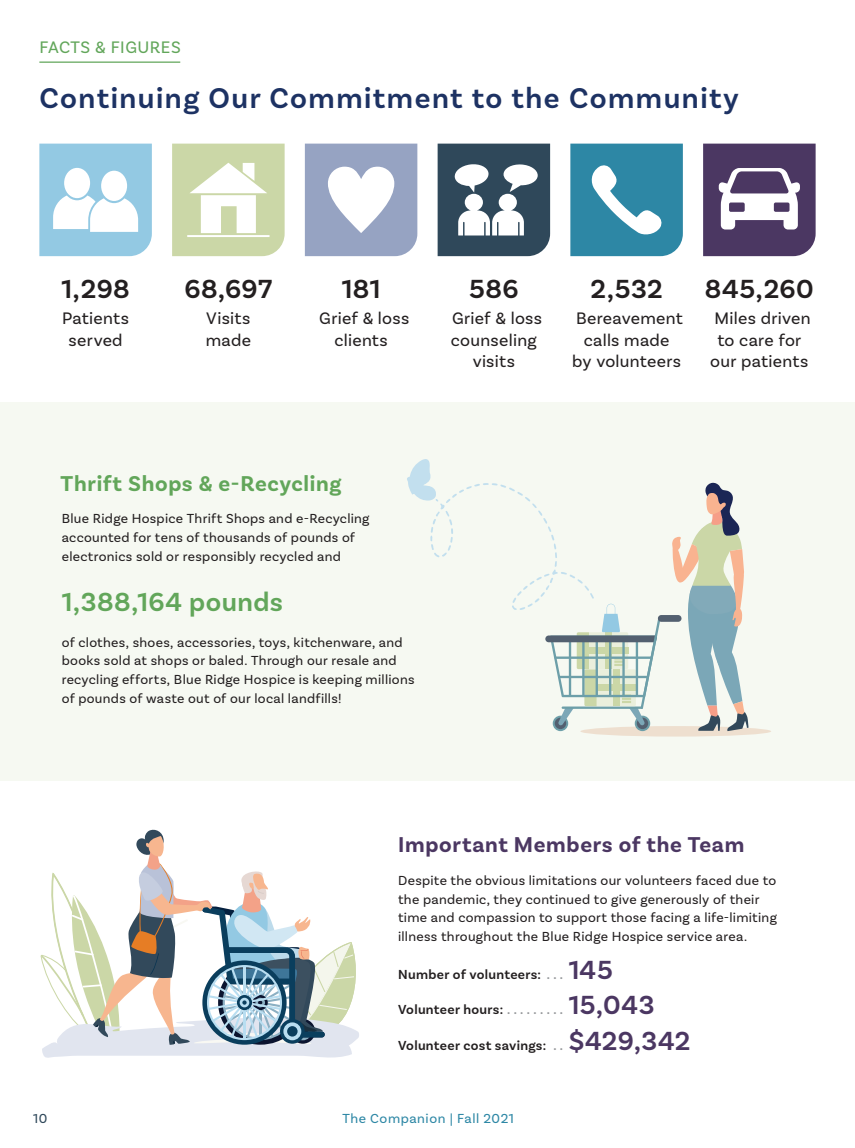
<style>
.page{position:relative;width:855px;height:1148px;background:#fff}
.page>*{position:absolute;margin:0;border:0;box-sizing:border-box;transform-origin:0 0}
.Headline{font:600 30px "Basic Sans";letter-spacing:.05em;color:#1d3263}
.Body_Copy{font:600 27.5px "Basic Sans";letter-spacing:.015em;color:#231f20}
.Body_Copy-2{font:600 27.5px "Basic Sans";letter-spacing:.02em;color:#62a65a}
.Body_Copy-3{font:700 22.5px "Basic Sans";letter-spacing:.03em;color:#4b3762}
.Body_Copy-4{font:700 22.5px "Basic Sans";letter-spacing:.03em;color:#62a65a}
.Body_Copy-5{font:17.5px/21.2px "Basic Sans";letter-spacing:.015em;color:#231f20;text-align:center}
.t1{font:17.5px "Basic Sans";letter-spacing:.03em;color:#62a65a}
.Body_Copy-6{font:13.75px/18.8px "Basic Sans";letter-spacing:.02em;color:#231f20}
.Body_Copy-7{font:600 13.75px "Basic Sans";letter-spacing:.025em;color:#231f20}
.t2{font:13.75px "Basic Sans";letter-spacing:.04em;color:#2d87a5}
.t3{font:13.75px "Basic Sans";color:#2f485a}
.s1{color:#939598}
.s2{font-size:27.5px;color:#4b3762}
</style>
<div class="page">
<hr style="left:39px;top:62px;width:141px;height:1px;background:#62a65a">
<svg style="left:172px;top:144px;width:113px;height:112px"></svg>
<svg style="left:570px;top:144px;width:113px;height:112px"></svg>
<svg style="left:305px;top:144px;width:112px;height:112px"></svg>
<svg style="left:703px;top:144px;width:113px;height:112px"></svg>
<svg style="left:39px;top:144px;width:113px;height:112px"></svg>
<svg style="left:438px;top:144px;width:112px;height:112px"></svg>
<svg style="left:40px;top:829px;width:319px;height:229px"></svg>
<div style="left:0;top:402px;width:854px;height:379px;background:#f6f9f2"></div>
<div style="left:580px;top:726px;width:191px;height:10px;background:#eedfcf;border-radius:50%"></div>
<svg style="left:407px;top:459px;width:342px;height:272px"></svg>
<p class="t1" style="left:39px;top:36px;width:143px">FACTS &amp; FIGURES</p>
<p class="Headline" style="left:39px;top:80px;width:701px">Continuing Our Commitment to the Community</p>
<p class="Body_Copy" style="left:61px;top:272px;width:70px">1,298</p>
<p class="Body_Copy-5" style="left:62px;top:308px;width:69px">Patients served</p>
<p class="Body_Copy" style="left:184px;top:272px;width:89px">68,697</p>
<p class="Body_Copy-5" style="left:206px;top:308px;width:47px;text-align:left">Visits made</p>
<p class="Body_Copy" style="left:342px;top:272px;width:40px">181</p>
<p class="Body_Copy-5" style="left:319px;top:308px;width:91px">Grief &amp; loss clients</p>
<p class="Body_Copy" style="left:469px;top:272px;width:51px">586</p>
<p class="Body_Copy-5" style="left:451px;top:308px;width:93px">Grief &amp; loss counseling visits</p>
<p class="Body_Copy" style="left:590px;top:272px;width:74px">2,532</p>
<p class="Body_Copy-5" style="left:572px;top:308px;width:112px">Bereavement calls made<br>by volunteers</p>
<p class="Body_Copy" style="left:705px;top:272px;width:111px">845,260</p>
<p class="Body_Copy-5" style="left:710px;top:308px;width:102px">Miles driven to care for our patients</p>
<p class="Body_Copy-4" style="left:61px;top:470px;width:282px">Thrift Shops &amp; e-Recycling</p>
<p class="Body_Copy-6" style="left:62px;top:509px;width:309px">Blue Ridge Hospice Thrift Shops and e-Recycling accounted for tens of thousands of pounds of electronics sold or responsibly recycled and</p>
<p class="Body_Copy-2" style="left:62px;top:585px;width:223px">1,388,164 pounds</p>
<p class="Body_Copy-6" style="left:62px;top:632px;width:354px">of clothes, shoes, accessories, toys, kitchenware, and books sold at shops or baled. Through our resale and recycling efforts, Blue Ridge Hospice is keeping millions of pounds of waste out of our local landfills!</p>
<p class="Body_Copy-3" style="left:398px;top:831px;width:348px">Important Members of the Team</p>
<p class="Body_Copy-6" style="left:398px;top:870px;width:380px">Despite the obvious limitations our volunteers faced due to the pandemic, they continued to give generously of their time and compassion to support those facing a life-limiting illness throughout the Blue Ridge Hospice service area.</p>
<p class="Body_Copy-7" style="left:398px;top:965px;width:216px">Number of volunteers: <span class="s1">. .</span> <span class="s2">145</span></p>
<p class="Body_Copy-7" style="left:398px;top:1001px;width:258px">Volunteer hours: <span class="s1">. . . . . . . .</span> <span class="s2">15,043</span></p>
<p class="Body_Copy-7" style="left:398px;top:1037px;width:294px">Volunteer cost savings: <span class="s1">.</span> <span class="s2">$429,342</span></p>
<p class="t3" style="left:33px;top:1109px;width:16px">10</p>
<p class="t2" style="left:343px;top:1109px;width:173px">The Companion | Fall 2021</p>
</div>
